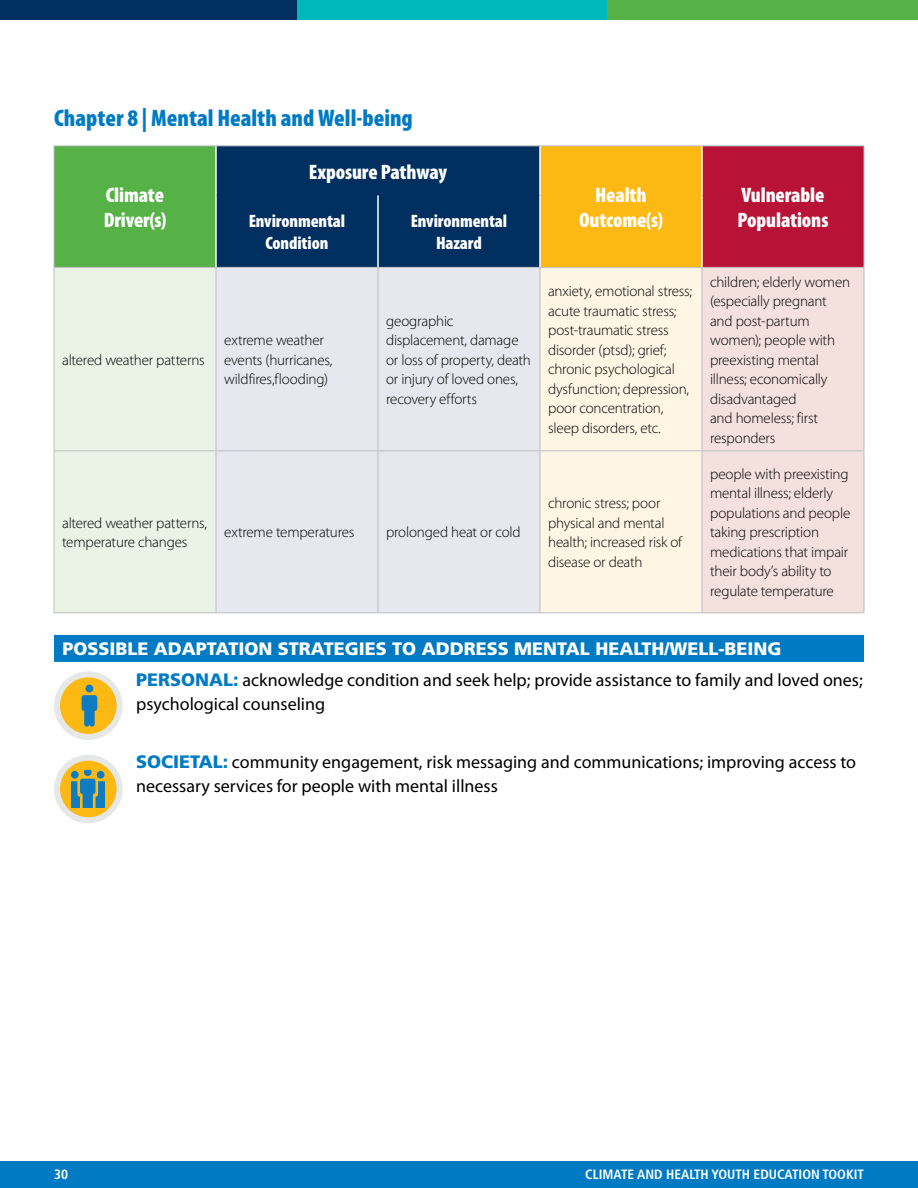
<style>
.page{position:relative;width:918px;height:1188px;background:#fff}
.page>*{position:absolute;margin:0;border:0;box-sizing:border-box;transform-origin:0 0}
.H2{font:900 condensed 24px "Myriad Pro";color:#007bc3}
.Table__TH__Col_Headers{font:900 condensed 21px/25.2px "Myriad Pro";letter-spacing:-.005em;color:#fff}
.P_-_No_1st_Line_Lndent{font:18px/24px "Myriad Pro";color:#000}
.H3_-_Rule_Above__Bar__v1{font:900 18px "Frutiger LT Std";color:#fff}
.Table__TH__Col_Headers-2{font:900 condensed 18px/21.6px "Myriad Pro";letter-spacing:-.005em;color:#fff;text-align:center}
.Table__TD__Data_Cells{font:300 15px/19.5px "Myriad Pro";letter-spacing:-.015em;color:#000}
.t1{font:700 condensed 13.5px "Frutiger LT Std";color:#fff}
.s1{font-family:"Frutiger LT Std";font-weight:900;color:#007bc3}
</style>
<div class="page">
<div style="left:0;top:1161px;width:918px;height:27px;background:#007bc3"></div>
<div style="left:0;top:0;width:297px;height:20px;background:#002f60"></div>
<div style="left:297px;top:0;width:311px;height:20px;background:#00b8ba"></div>
<div style="left:608px;top:0;width:310px;height:20px;background:#56b146"></div>
<div style="left:54px;top:635px;width:810px;height:27px;background:#007bc3"></div>
<div style="left:54px;top:146px;width:162px;height:121px;background:#56b146"></div>
<div style="left:217px;top:147px;width:322px;height:120px;background:#002f60"></div>
<div style="left:540px;top:146px;width:162px;height:121px;background:#fdb913"></div>
<div style="left:702px;top:146px;width:162px;height:121px;background:#b81237"></div>
<div style="left:55px;top:268px;width:161px;height:344px;background:#eaf3e6"></div>
<div style="left:217px;top:268px;width:323px;height:344px;background:#e7e8ef"></div>
<div style="left:541px;top:268px;width:161px;height:344px;background:#fff5e4"></div>
<div style="left:703px;top:268px;width:161px;height:344px;background:#f4e0dc"></div>
<hr style="left:54px;top:146px;width:162px;height:1px;background:#bcbec0">
<hr style="left:54px;top:146px;width:1px;height:49px;background:#bcbec0">
<hr style="left:54px;top:195px;width:1px;height:72px;background:#bcbec0">
<hr style="left:540px;top:146px;width:162px;height:1px;background:#bcbec0">
<hr style="left:702px;top:146px;width:162px;height:1px;background:#bcbec0">
<hr style="left:864px;top:146px;width:1px;height:49px;background:#bcbec0">
<hr style="left:864px;top:195px;width:1px;height:72px;background:#bcbec0">
<hr style="left:216px;top:146px;width:162px;height:1px;background:#bcbec0">
<hr style="left:378px;top:146px;width:162px;height:1px;background:#bcbec0">
<hr style="left:54px;top:267px;width:162px;height:1px;background:#bcbec0">
<hr style="left:54px;top:268px;width:1px;height:182px;background:#bcbec0">
<hr style="left:216px;top:267px;width:162px;height:1px;background:#bcbec0">
<hr style="left:216px;top:268px;width:1px;height:182px;background:#bcbec0">
<hr style="left:378px;top:267px;width:162px;height:1px;background:#bcbec0">
<hr style="left:378px;top:268px;width:1px;height:182px;background:#bcbec0">
<hr style="left:540px;top:267px;width:162px;height:1px;background:#bcbec0">
<hr style="left:540px;top:268px;width:1px;height:182px;background:#bcbec0">
<hr style="left:702px;top:267px;width:162px;height:1px;background:#bcbec0">
<hr style="left:702px;top:268px;width:1px;height:182px;background:#bcbec0">
<hr style="left:864px;top:268px;width:1px;height:182px;background:#bcbec0">
<hr style="left:54px;top:450px;width:162px;height:1px;background:#bcbec0">
<hr style="left:54px;top:451px;width:1px;height:161px;background:#bcbec0">
<hr style="left:216px;top:450px;width:162px;height:1px;background:#bcbec0">
<hr style="left:216px;top:451px;width:1px;height:161px;background:#bcbec0">
<hr style="left:378px;top:450px;width:162px;height:1px;background:#bcbec0">
<hr style="left:378px;top:451px;width:1px;height:161px;background:#bcbec0">
<hr style="left:540px;top:450px;width:162px;height:1px;background:#bcbec0">
<hr style="left:540px;top:451px;width:1px;height:161px;background:#bcbec0">
<hr style="left:702px;top:450px;width:162px;height:1px;background:#bcbec0">
<hr style="left:702px;top:451px;width:1px;height:161px;background:#bcbec0">
<hr style="left:864px;top:451px;width:1px;height:161px;background:#bcbec0">
<hr style="left:54px;top:612px;width:162px;height:1px;background:#bcbec0">
<hr style="left:216px;top:612px;width:162px;height:1px;background:#bcbec0">
<hr style="left:378px;top:612px;width:162px;height:1px;background:#bcbec0">
<hr style="left:540px;top:612px;width:162px;height:1px;background:#bcbec0">
<hr style="left:702px;top:612px;width:162px;height:1px;background:#bcbec0">
<hr style="left:215px;top:146px;width:2px;height:49px;background:#fff">
<hr style="left:539px;top:146px;width:2px;height:49px;background:#fff">
<hr style="left:701px;top:146px;width:2px;height:49px;background:#fff">
<hr style="left:701px;top:195px;width:2px;height:72px;background:#fff">
<hr style="left:215px;top:195px;width:2px;height:72px;background:#fff">
<hr style="left:377px;top:195px;width:2px;height:72px;background:#fff">
<hr style="left:539px;top:195px;width:2px;height:72px;background:#fff">
<svg style="left:57px;top:674px;width:63px;height:63px;background:#f8be30"></svg>
<svg style="left:82px;top:695px;width:15px;height:32px"></svg>
<div style="left:85px;top:685px;width:8px;height:8px;background:#0f7bc1;border-radius:50%"></div>
<div style="left:54px;top:671px;width:69px;height:69px;border:6px solid #e6e8e7;border-radius:50%"></div>
<svg style="left:57px;top:758px;width:63px;height:62px;background:#efbe3e"></svg>
<svg style="left:71px;top:771px;width:33px;height:36px"></svg>
<div style="left:54px;top:755px;width:69px;height:68px;border:6px solid #e6e8e7;border-radius:50%"></div>
<h1 class="H2" style="left:54px;top:103px;width:360px">Chapter 8 | Mental Health and Well-being</h1>
<p class="Table__TH__Col_Headers" style="left:104px;top:182px;width:64px">Climate<br>Driver(s)</p>
<p class="Table__TD__Data_Cells" style="left:62px;top:350px;width:144px">altered weather patterns</p>
<p class="Table__TH__Col_Headers" style="left:309px;top:158px;width:140px">Exposure Pathway</p>
<p class="Table__TH__Col_Headers" style="left:579px;top:182px;width:85px;text-align:center">Health<br>Outcome(s)</p>
<p class="Table__TH__Col_Headers" style="left:742px;top:182px;width:84px">Vulnerable</p>
<p class="Table__TH__Col_Headers-2" style="left:249px;top:210px;width:98px">Environmental</p>
<p class="Table__TH__Col_Headers" style="left:738px;top:207px;width:92px">Populations</p>
<p class="Table__TH__Col_Headers-2" style="left:265px;top:232px;width:65px">Condition</p>
<p class="Table__TH__Col_Headers-2" style="left:411px;top:210px;width:98px">Environmental<br>Hazard</p>
<p class="Table__TD__Data_Cells" style="left:224px;top:330px;width:110px">extreme weather events (hurricanes, wildfires,flooding)</p>
<p class="Table__TD__Data_Cells" style="left:386px;top:311px;width:146px">geographic displacement, damage or loss of property, death or injury of loved ones, recovery efforts</p>
<p class="Table__TD__Data_Cells" style="left:548px;top:282px;width:146px">anxiety, emotional stress; acute traumatic stress; post-traumatic stress disorder (ptsd); grief; chronic psychological dysfunction; depression, poor concentration, sleep disorders, etc.</p>
<p class="Table__TD__Data_Cells" style="left:710px;top:272px;width:142px">children; elderly women (especially pregnant and post-partum women); people with preexisting mental illness; economically disadvantaged<br>and homeless; first responders</p>
<p class="Table__TD__Data_Cells" style="left:62px;top:513px;width:147px">altered weather patterns, temperature changes</p>
<p class="Table__TD__Data_Cells" style="left:224px;top:523px;width:132px">extreme temperatures</p>
<p class="Table__TD__Data_Cells" style="left:386px;top:523px;width:136px">prolonged heat or cold</p>
<p class="Table__TD__Data_Cells" style="left:548px;top:493px;width:136px">chronic stress; poor physical and mental health; increased risk of disease or death</p>
<p class="Table__TD__Data_Cells" style="left:710px;top:464px;width:142px">people with preexisting mental illness; elderly populations and people taking prescription medications that impair their body’s ability to regulate temperature</p>
<h3 class="H3_-_Rule_Above__Bar__v1" style="left:62px;top:638px;width:721px">POSSIBLE ADAPTATION STRATEGIES TO ADDRESS MENTAL HEALTH/WELL-BEING</h3>
<p class="P_-_No_1st_Line_Lndent" style="left:136px;top:668px;width:728px"><span class="s1">PERSONAL:</span> acknowledge condition and seek help; provide assistance to family and loved ones; psychological counseling</p>
<p class="P_-_No_1st_Line_Lndent" style="left:136px;top:749px;width:722px"><span class="s1">SOCIETAL:</span> community engagement, risk messaging and communications; improving access to necessary services for people with mental illness</p>
<p class="t1" style="left:54px;top:1166px;width:16px">30</p>
<p class="t1" style="left:585px;top:1166px;width:280px">CLIMATE AND HEALTH YOUTH EDUCATION TOOKIT</p>
</div>
